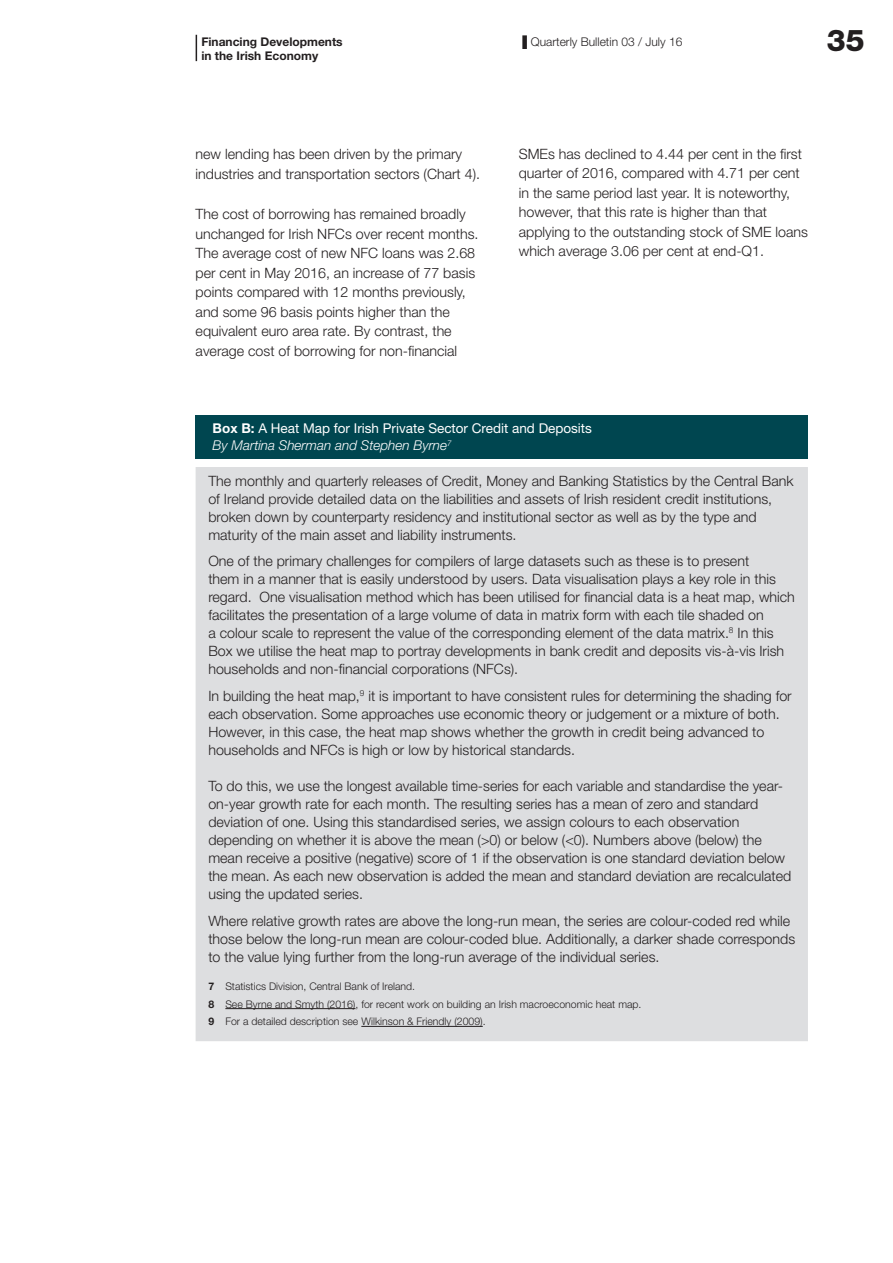
<style>
.page{position:relative;width:893px;height:1263px;background:#fff}
.page>*{position:absolute;margin:0;border:0;box-sizing:border-box;transform-origin:0 0}
.t1{font:800 30px "Helvetica Neue LT Std";color:#231f20}
.t2{font:300 14.25px/18px "Helvetica Neue LT Std";color:#231f20}
.t3{font:13.5px/17.2px "Helvetica Neue LT Std";color:#fff}
.t4{font:700 12px/14.4px "Helvetica Neue LT Std";color:#231f20}
.t5{font:300 12px "Helvetica Neue LT Std";color:#231f20}
.t6{font:300 10.5px/17.7px "Helvetica Neue LT Std";color:#231f20}
.s1{font-weight:700}
.s2{font-weight:300;font-style:italic}
</style>
<div class="page">
<div style="left:522px;top:35px;width:5px;height:14px;background:#231f20"></div>
<svg style="left:196px;top:35px;width:1px;height:26px"></svg>
<div style="left:196px;top:415px;width:612px;height:43px;background:#004650"></div>
<div style="left:196px;top:467px;width:612px;height:574px;background:#dddee0"></div>
<hr style="left:225px;top:1008px;width:130px;height:1px;background:#231f20">
<hr style="left:361px;top:1026px;width:122px;height:1px;background:#231f20">
<p class="t4" style="left:201px;top:34px;width:143px">Financing Developments in the Irish Economy</p>
<p class="t5" style="left:531px;top:34px;width:153px">Quarterly Bulletin 03 / July 16</p>
<h1 class="t1" style="left:827px;top:23px;width:39px">35</h1>
<p class="t2" style="left:196px;top:144px;width:286px;line-height:19.5px">new lending has been driven by the primary industries and transportation sectors (Chart 4).</p>
<p class="t2" style="left:196px;top:204px;width:284px;line-height:19.5px">The cost of borrowing has remained broadly unchanged for Irish NFCs over recent months.<br>The average cost of new NFC loans was 2.68 per cent in May 2016, an increase of 77 basis points compared with 12 months previously, and some 96 basis points higher than the equivalent euro area rate. By contrast, the average cost of borrowing for non-financial</p>
<p class="t2" style="left:519px;top:144px;width:291px;line-height:19.5px">SMEs has declined to 4.44 per cent in the first quarter of 2016, compared with 4.71 per cent in the same period last year. It is noteworthy, however, that this rate is higher than that applying to the outstanding stock of SME loans which average 3.06 per cent at end-Q1.</p>
<p class="t3" style="left:213px;top:419px;width:381px"><span class="s1">Box B:</span> A Heat Map for Irish Private Sector Credit and Deposits<br><span class="s2">By Martina Sherman and Stephen Byrne</span><sup>7</sup></p>
<p class="t2" style="left:208px;top:471px;width:587px">The monthly and quarterly releases of Credit, Money and Banking Statistics by the Central Bank of Ireland provide detailed data on the liabilities and assets of Irish resident credit institutions, broken down by counterparty residency and institutional sector as well as by the type and maturity of the main asset and liability instruments.</p>
<p class="t2" style="left:208px;top:552px;width:588px">One of the primary challenges for compilers of large datasets such as these is to present<br>them in a manner that is easily understood by users. Data visualisation plays a key role in this regard. One visualisation method which has been utilised for financial data is a heat map, which facilitates the presentation of a large volume of data in matrix form with each tile shaded on<br>a colour scale to represent the value of the corresponding element of the data matrix.<sup>8</sup> In this Box we utilise the heat map to portray developments in bank credit and deposits vis-à-vis Irish households and non-financial corporations (NFCs).</p>
<p class="t2" style="left:208px;top:686px;width:585px">In building the heat map,<sup>9</sup> it is important to have consistent rules for determining the shading for each observation. Some approaches use economic theory or judgement or a mixture of both.<br>However, in this case, the heat map shows whether the growth in credit being advanced to households and NFCs is high or low by historical standards.</p>
<p class="t2" style="left:208px;top:776px;width:584px">To do this, we use the longest available time-series for each variable and standardise the year&shy;on-year growth rate for each month. The resulting series has a mean of zero and standard deviation of one. Using this standardised series, we assign colours to each observation depending on whether it is above the mean (&gt;0) or below (&lt;0). Numbers above (below) the mean receive a positive (negative) score of 1 if the observation is one standard deviation below the mean. As each new observation is added the mean and standard deviation are recalculated using the updated series.</p>
<p class="t2" style="left:208px;top:911px;width:588px">Where relative growth rates are above the long-run mean, the series are colour-coded red while those below the long-run mean are colour-coded blue. Additionally, a darker shade corresponds to the value lying further from the long-run average of the individual series.</p>
<p class="t6" style="left:208px;top:977px;width:435px"><span class="s1">7</span> Statistics Division, Central Bank of Ireland.<br><span class="s1">8</span> See Byrne and Smyth (2016), for recent work on building an Irish macroeconomic heat map.<br><span class="s1">9</span> For a detailed description see Wilkinson &amp; Friendly (2009).</p>
</div>
